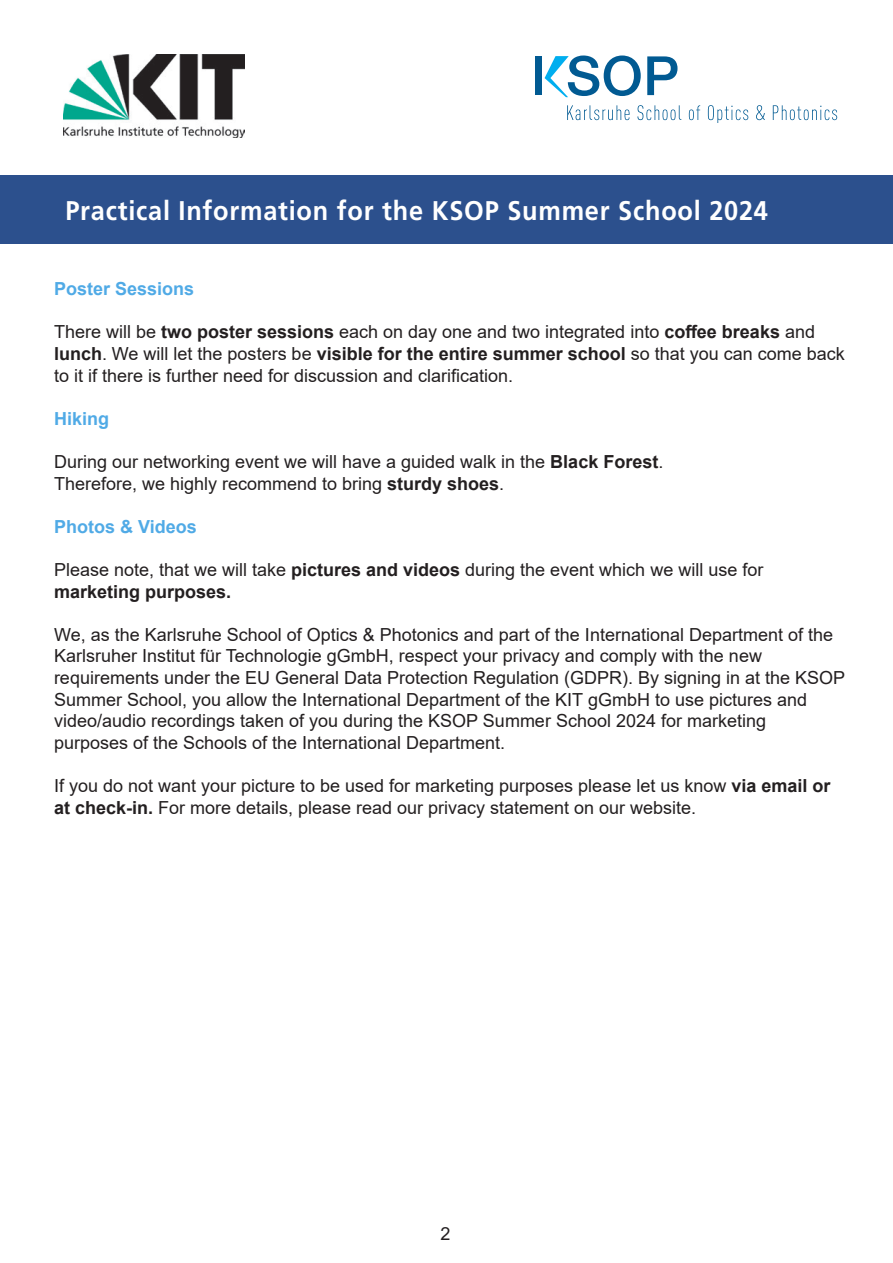
<style>
.page{position:relative;width:893px;height:1263px;background:#fff}
.page>*{position:absolute;margin:0;border:0;box-sizing:border-box;transform-origin:0 0}
.t1{font:700 27px "Frutiger LT Std";letter-spacing:.03em;color:#fff;scale:.94 1}
.t2{font:18px/21.6px "Arial";color:#231f20}
.t3{font:700 18px "Arial";color:#50aae6}
.s1{font-weight:700}
</style>
<div class="page">
<div style="left:0;top:175px;width:893px;height:69px;background:#2c508d"></div>
<img style="left:63px;top:54px;width:182px;height:84px">
<svg style="left:647px;top:56px;width:30px;height:39px"></svg>
<svg style="left:545px;top:56px;width:96px;height:41px"></svg>
<div style="left:535px;top:56px;width:7px;height:39px;background:#015a92"></div>
<svg style="left:567px;top:105px;width:62px;height:15px"></svg>
<svg style="left:637px;top:105px;width:44px;height:15px"></svg>
<svg style="left:689px;top:105px;width:11px;height:15px"></svg>
<svg style="left:708px;top:105px;width:40px;height:18px"></svg>
<svg style="left:756px;top:105px;width:9px;height:15px"></svg>
<svg style="left:773px;top:105px;width:64px;height:15px"></svg>
<p class="t1" style="left:65px;top:195px;width:749px">Practical Information for the KSOP Summer School 2024</p>
<p class="t3" style="left:54px;top:276px;width:142px">Poster Sessions</p>
<p class="t2" style="left:54px;top:321px;width:762px">There will be <span class="s1">two poster sessions</span> each on day one and two integrated into <span class="s1">coffee breaks</span> and</p>
<p class="t2" style="left:54px;top:343px;width:792px"><span class="s1">lunch</span>. We will let the posters be <span class="s1">visible for the entire summer school</span> so that you can come back to it if there is further need for discussion and clarification.</p>
<p class="t3" style="left:54px;top:406px;width:57px">Hiking</p>
<p class="t2" style="left:54px;top:451px;width:611px">During our networking event we will have a guided walk in the <span class="s1">Black Forest</span>.<br>Therefore, we highly recommend to bring <span class="s1">sturdy shoes</span>.</p>
<p class="t3" style="left:54px;top:514px;width:144px">Photos &amp; Videos</p>
<p class="t2" style="left:54px;top:559px;width:711px">Please note, that we will take <span class="s1">pictures and videos</span> during the event which we will use for <span class="s1">marketing purposes.</span></p>
<p class="t2" style="left:54px;top:624px;width:793px">We, as the Karlsruhe School of Optics &amp; Photonics and part of the International Department of the Karlsruher Institut für Technologie gGmbH, respect your privacy and comply with the new requirements under the EU General Data Protection Regulation (GDPR). By signing in at the KSOP Summer School, you allow the International Department of the KIT gGmbH to use pictures and video/audio recordings taken of you during the KSOP Summer School 2024 for marketing<br>purposes of the Schools of the International Department.</p>
<p class="t2" style="left:54px;top:775px;width:778px">If you do not want your picture to be used for marketing purposes please let us know <span class="s1">via email or at check-in.</span> For more details, please read our privacy statement on our website.</p>
<p class="t2" style="left:441px;top:1223px;width:12px">2</p>
</div>
